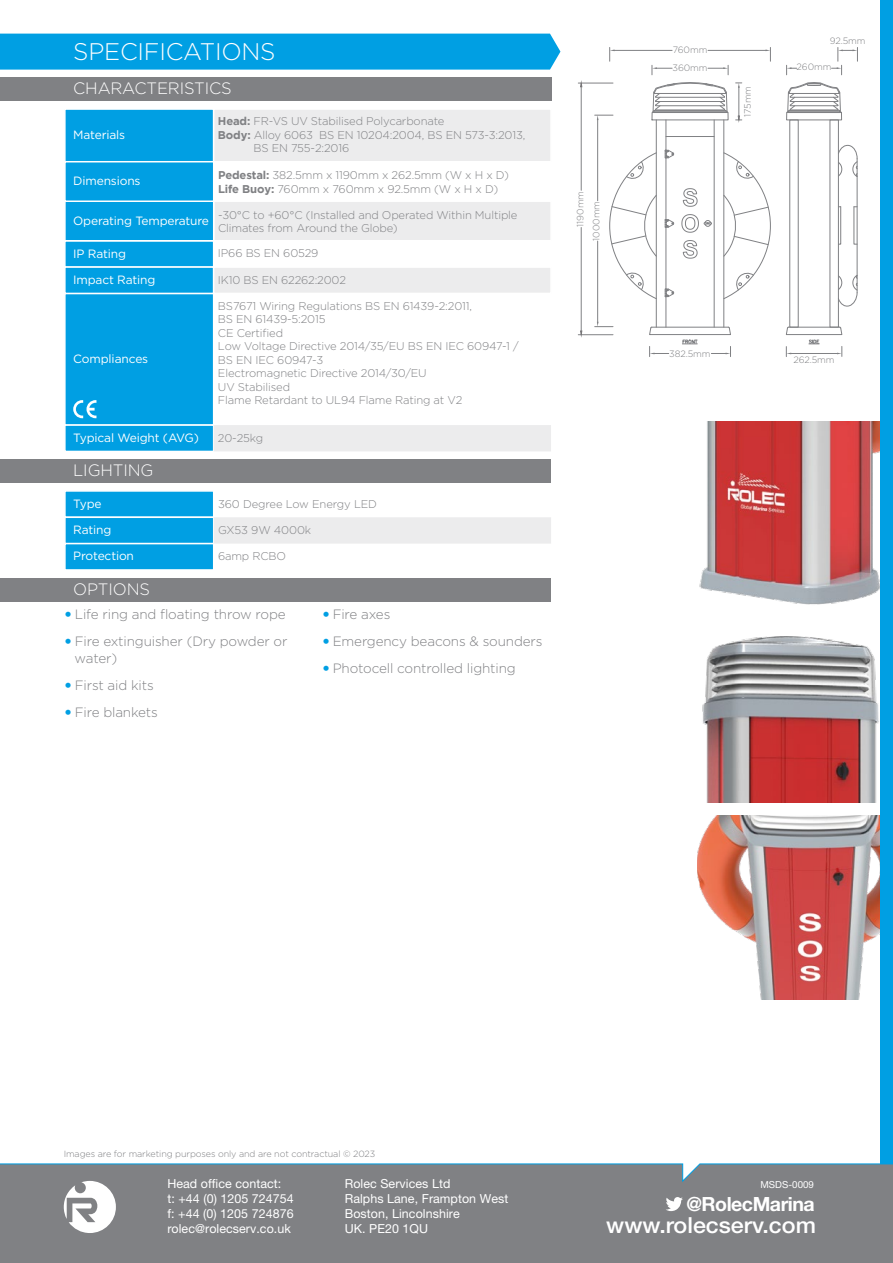
<style>
.page{position:relative;width:893px;height:1263px;background:#fff}
.page>*{position:absolute;margin:0;border:0;box-sizing:border-box;transform-origin:0 0}
.t1{font:300 24px "Gotham";letter-spacing:-.01em;color:#fff}
.t2{font:500 22.2px "Helvetica Neue LT Pro";color:#fff;scale:1.05 1}
.t3{font:700 19.5px "Helvetica Neue LT Pro";letter-spacing:-.025em;color:#fff}
.t4{font:300 16.5px "Gotham";letter-spacing:-.01em;color:#fff}
.t5{font:300 13.5px/16.2px "Gotham";letter-spacing:-.01em;color:#808184}
.t6{font:12.45px/15px "Helvetica Neue LT Pro";letter-spacing:.005em;color:#fff}
.t7{font:12px/26.4px "Gotham";letter-spacing:-.015em;color:#fff}
.t8{font:300 11.25px/13.5px "Gotham";letter-spacing:-.015em;color:#808184}
.t9{font:9.75px "Helvetica Neue LT Pro";letter-spacing:.005em;color:#fff}
.t10{font:300 9.15px/18.1px "Gotham";letter-spacing:-.01em;color:#808184}
.t11{font:300 9px "Gotham";letter-spacing:-.01em;color:#808184}
.s1{font-weight:700}
.s2{font-weight:900;color:#009fe3}
</style>
<div class="page">
<div style="left:0;top:77px;width:551px;height:24px;background:#808184"></div>
<div style="left:0;top:34px;width:560px;height:36px;background:#009fe3"></div>
<div style="left:64px;top:240px;width:150px;height:28px;background:#009fe3"></div>
<div style="left:64px;top:293px;width:150px;height:133px;background:#009fe3"></div>
<svg style="left:73px;top:400px;width:23px;height:18px"></svg>
<div style="left:64px;top:108px;width:150px;height:54px;background:#009fe3;border:2px solid #fff"></div>
<div style="left:64px;top:200px;width:150px;height:41px;background:#009fe3;border:2px solid #fff"></div>
<div style="left:64px;top:161px;width:150px;height:41px;background:#009fe3;border:2px solid #fff"></div>
<div style="left:64px;top:424px;width:150px;height:28px;background:#009fe3;border:2px solid #fff"></div>
<div style="left:0;top:459px;width:551px;height:24px;background:#808184"></div>
<div style="left:0;top:578px;width:551px;height:24px;background:#808184"></div>
<div style="left:64px;top:490px;width:150px;height:28px;background:#009fe3;border:2px solid #fff"></div>
<div style="left:64px;top:516px;width:150px;height:28px;background:#009fe3;border:2px solid #fff"></div>
<div style="left:64px;top:543px;width:150px;height:28px;background:#009fe3;border:2px solid #fff"></div>
<div style="left:214px;top:517px;width:337px;height:27px;background:#ececed"></div>
<div style="left:64px;top:266px;width:150px;height:28px;background:#009fe3;border:2px solid #fff"></div>
<svg style="left:212px;top:108px;width:339px;height:343px"></svg>
<img style="left:697px;top:815px;width:184px;height:184px">
<img style="left:699px;top:422px;width:182px;height:183px">
<img style="left:702px;top:619px;width:179px;height:183px">
<svg style="left:853px;top:206px;width:4px;height:39px"></svg>
<svg style="left:839px;top:206px;width:2px;height:39px"></svg>
<svg style="left:839px;top:144px;width:19px;height:33px"></svg>
<svg style="left:839px;top:274px;width:19px;height:33px"></svg>
<hr style="left:857px;top:159px;width:1px;height:134px;background:#808184">
<svg style="left:724px;top:152px;width:47px;height:148px"></svg>
<hr style="left:578px;top:334px;width:35px;height:1px;background:#808184">
<hr style="left:578px;top:83px;width:35px;height:1px;background:#808184">
<hr style="left:581px;top:87px;width:1px;height:103px;background:#808184">
<svg style="left:580px;top:82px;width:3px;height:6px"></svg>
<hr style="left:581px;top:227px;width:1px;height:104px;background:#808184">
<svg style="left:580px;top:330px;width:3px;height:5px"></svg>
<div style="left:789px;top:120px;width:10px;height:207px;border:1px solid #808184"></div>
<div style="left:830px;top:120px;width:9px;height:207px;border:1px solid #808184"></div>
<hr style="left:656px;top:120px;width:1px;height:207px;background:#808184">
<div style="left:786px;top:112px;width:56px;height:8px;border:1px solid #808184"></div>
<svg style="left:786px;top:82px;width:56px;height:31px"></svg>
<svg style="left:652px;top:82px;width:76px;height:30px"></svg>
<hr style="left:723px;top:120px;width:1px;height:207px;background:#808184">
<hr style="left:714px;top:120px;width:1px;height:207px;background:#808184">
<hr style="left:666px;top:297px;width:1px;height:30px;background:#808184">
<hr style="left:666px;top:227px;width:1px;height:62px;background:#808184">
<hr style="left:666px;top:158px;width:1px;height:62px;background:#808184">
<hr style="left:666px;top:120px;width:1px;height:30px;background:#808184">
<div style="left:652px;top:112px;width:76px;height:8px;border:1px solid #808184"></div>
<hr style="left:666px;top:136px;width:48px;height:1px;background:#808184">
<svg style="left:682px;top:240px;width:16px;height:19px"></svg>
<svg style="left:682px;top:188px;width:16px;height:19px"></svg>
<svg style="left:681px;top:214px;width:31px;height:19px"></svg>
<svg style="left:664px;top:219px;width:10px;height:9px"></svg>
<svg style="left:664px;top:149px;width:10px;height:10px"></svg>
<svg style="left:664px;top:288px;width:10px;height:9px"></svg>
<svg style="left:609px;top:152px;width:48px;height:148px"></svg>
<svg style="left:609px;top:47px;width:6px;height:14px"></svg>
<hr style="left:613px;top:50px;width:59px;height:1px;background:#808184">
<svg style="left:765px;top:47px;width:6px;height:14px"></svg>
<hr style="left:708px;top:50px;width:59px;height:1px;background:#808184">
<svg style="left:652px;top:65px;width:20px;height:10px"></svg>
<svg style="left:708px;top:65px;width:21px;height:10px"></svg>
<svg style="left:831px;top:47px;width:27px;height:28px"></svg>
<svg style="left:786px;top:65px;width:11px;height:10px"></svg>
<svg style="left:736px;top:83px;width:6px;height:38px"></svg>
<svg style="left:785px;top:326px;width:58px;height:31px"></svg>
<svg style="left:649px;top:326px;width:82px;height:31px"></svg>
<hr style="left:597px;top:119px;width:1px;height:82px;background:#808184">
<svg style="left:595px;top:115px;width:18px;height:5px"></svg>
<hr style="left:597px;top:241px;width:1px;height:82px;background:#808184">
<svg style="left:595px;top:322px;width:18px;height:5px"></svg>
<div style="left:881px;top:0;width:12px;height:1263px;background:#009fe3"></div>
<div style="left:0;top:1233px;width:893px;height:30px;background:#808184"></div>
<div style="left:0;top:1163px;width:893px;height:70px;background:#808184"></div>
<h1 class="t1" style="left:73px;top:36px;width:204px">SPECIFICATIONS</h1>
<h3 class="t4" style="left:73px;top:78px;width:160px">CHARACTERISTICS</h3>
<p class="t7" style="left:73px;top:121px;width:53px">Materials</p>
<p class="t8" style="left:218px;top:114px;width:228px"><span class="s1">Head:</span> FR-VS UV Stabilised Polycarbonate</p>
<p class="t8" style="left:218px;top:128px;width:309px"><span class="s1">Body:</span> Alloy 6063 BS EN 10204:2004, BS EN 573-3:2013,</p>
<p class="t8" style="left:253px;top:141px;width:97px">BS EN 755-2:2016</p>
<p class="t7" style="left:73px;top:167px;width:69px">Dimensions</p>
<p class="t8" style="left:218px;top:168px;width:293px"><span class="s1">Pedestal:</span> 382.5mm x 1190mm x 262.5mm (W x H x D)<br><span class="s1">Life Buoy:</span> 760mm x 760mm x 92.5mm (W x H x D)</p>
<p class="t7" style="left:73px;top:207px;width:137px">Operating Temperature</p>
<p class="t8" style="left:218px;top:208px;width:301px">-30°C to +60°C (Installed and Operated Within Multiple<br>Climates from Around the Globe)</p>
<p class="t7" style="left:73px;top:240px;width:54px">IP Rating</p>
<p class="t8" style="left:218px;top:246px;width:102px">IP66 BS EN 60529</p>
<p class="t7" style="left:73px;top:266px;width:84px">Impact Rating</p>
<p class="t8" style="left:218px;top:273px;width:130px">IK10 BS EN 62262:2002</p>
<p class="t7" style="left:73px;top:345px;width:77px">Compliances</p>
<p class="t8" style="left:218px;top:299px;width:302px">BS7671 Wiring Regulations BS EN 61439-2:2011,<br>BS EN 61439-5:2015<br>CE Certified<br>Low Voltage Directive 2014/35/EU BS EN IEC 60947-1 /<br>BS EN IEC 60947-3<br>Electromagnetic Directive 2014/30/EU<br>UV Stabilised<br>Flame Retardant to UL94 Flame Rating at V2</p>
<p class="t7" style="left:73px;top:424px;width:127px">Typical Weight (AVG)</p>
<p class="t8" style="left:218px;top:431px;width:47px">20-25kg</p>
<h3 class="t4" style="left:73px;top:460px;width:82px">LIGHTING</h3>
<p class="t7" style="left:73px;top:490px;width:30px">Type</p>
<p class="t8" style="left:218px;top:497px;width:161px">360 Degree Low Energy LED</p>
<p class="t7" style="left:73px;top:516px;width:62px">Rating<br>Protection</p>
<p class="t8" style="left:218px;top:523px;width:95px">GX53 9W 4000k</p>
<p class="t8" style="left:218px;top:549px;width:70px">6amp RCBO</p>
<h3 class="t4" style="left:73px;top:579px;width:78px">OPTIONS</h3>
<p class="t5" style="left:65px;top:606px;width:222px"><span class="s2">•</span> Life ring and floating throw rope</p>
<p class="t5" style="left:75px;top:633px;width:214px;text-indent:-10px"><span class="s2">•</span> Fire extinguisher (Dry powder or water)</p>
<p class="t5" style="left:65px;top:676px;width:90px"><span class="s2">•</span> First aid kits</p>
<p class="t5" style="left:65px;top:703px;width:95px"><span class="s2">•</span> Fire blankets</p>
<p class="t5" style="left:323px;top:606px;width:69px"><span class="s2">•</span> Fire axes</p>
<p class="t5" style="left:323px;top:633px;width:221px"><span class="s2">•</span> Emergency beacons &amp; sounders</p>
<p class="t5" style="left:323px;top:660px;width:195px"><span class="s2">•</span> Photocell controlled lighting</p>
<p class="t10" style="left:571px;top:227px;width:37px;rotate:-90deg">1190mm</p>
<p class="t10" style="left:587px;top:241px;width:41px;rotate:-90deg">1000mm</p>
<p class="t10" style="left:672px;top:40px;width:37px">760mm<br>360mm</p>
<p class="t10" style="left:738px;top:117px;width:32px;rotate:-90deg">175mm</p>
<p class="t10" style="left:830px;top:31px;width:37px">92.5mm</p>
<p class="t10" style="left:797px;top:57px;width:36px">260mm</p>
<p class="t10" style="left:669px;top:344px;width:43px">382.5mm</p>
<p class="t10" style="left:793px;top:351px;width:43px">262.5mm</p>
<p class="t11" style="left:64px;top:1148px;width:313px">Images are for marketing purposes only and are not contractual © 2023</p>
<p class="t6" style="left:167px;top:1176px;width:128px">Head office contact:<br>t: +44 (0) 1205 724754 f: +44 (0) 1205 724876 rolec@rolecserv.co.uk</p>
<p class="t6" style="left:345px;top:1176px;width:165px">Rolec Services Ltd<br>Ralphs Lane, Frampton West<br>Boston, Lincolnshire<br>UK. PE20 1QU</p>
<p class="t9" style="left:760px;top:1178px;width:55px">MSDS-0009</p>
<h3 class="t3" style="left:686px;top:1192px;width:130px">@RolecMarina</h3>
<h2 class="t2" style="left:606px;top:1212px;width:201px">www.rolecserv.com</h2>
</div>
